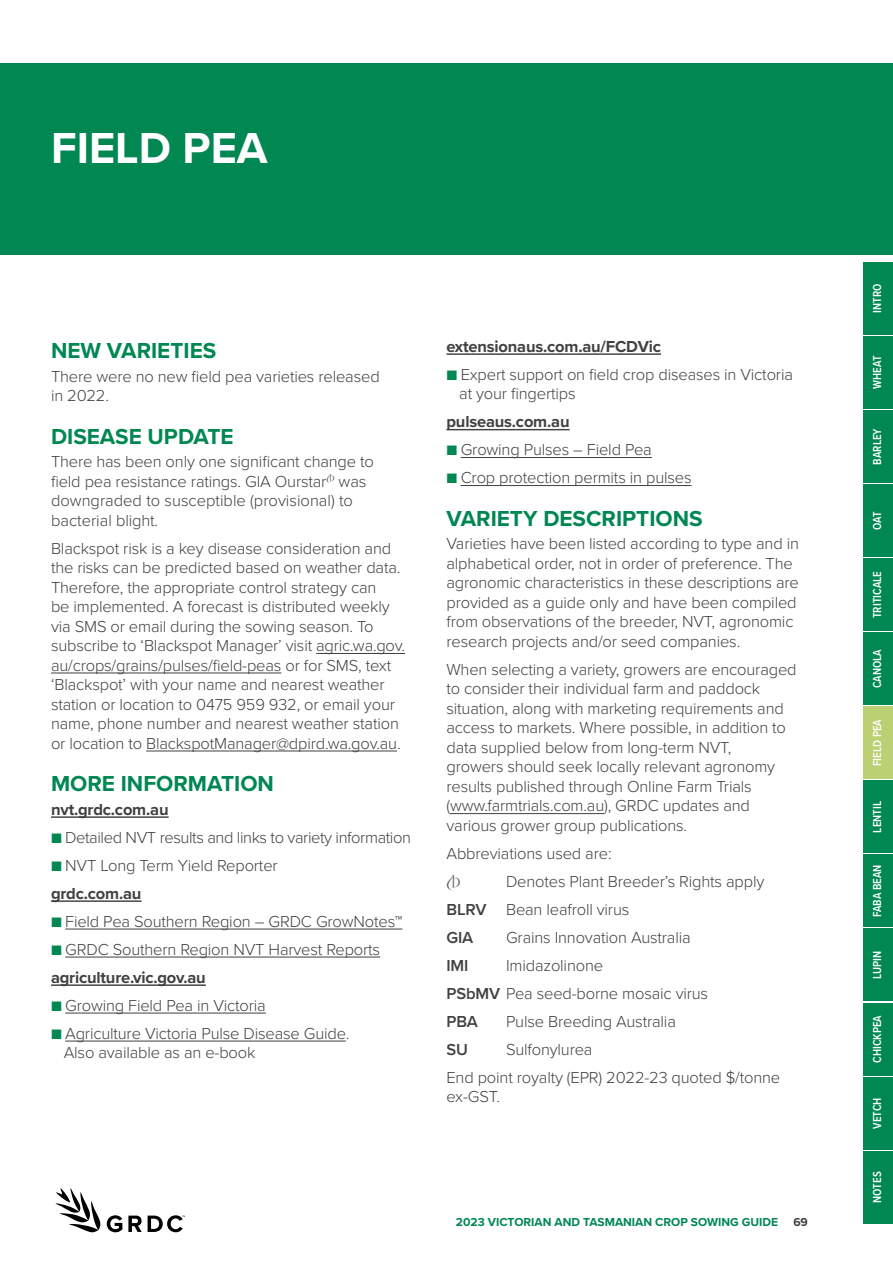
<style>
.page{position:relative;width:893px;height:1263px;background:#fff}
.page>*{position:absolute;margin:0;border:0;box-sizing:border-box;transform-origin:0 0}
.t1{font:700 45px "Proxima Nova";color:#fff}
.t2{font:700 22.5px "Proxima Nova";color:#008752}
.t3{font:300 16.5px/19.5px "Proxima Nova";letter-spacing:-.01em;color:#414042}
.t4{font:700 16.5px "Proxima Nova";letter-spacing:-.01em;color:#414042}
.t5{font:600 16.5px "Proxima Nova";color:#414042}
.t6{font:16.5px "PB Rsfont";color:#58595b}
.t7{font:600 12px "Proxima Nova Cond";color:#fff}
.t8{font:700 12px "Proxima Nova";color:#008752}
.t9{font:700 12px "Proxima Nova";color:#414042}
.s1{font-weight:700;color:#008752}
.s2{font-weight:700}
.s3{font-weight:600}
</style>
<div class="page">
<svg style="left:55px;top:1188px;width:46px;height:44px"></svg>
<svg style="left:107px;top:1215px;width:15px;height:17px"></svg>
<svg style="left:128px;top:1215px;width:14px;height:17px"></svg>
<svg style="left:148px;top:1215px;width:37px;height:17px"></svg>
<div style="left:863px;top:262px;width:30px;height:72px;background:#008752"></div>
<div style="left:863px;top:336px;width:30px;height:73px;background:#008752"></div>
<div style="left:863px;top:410px;width:30px;height:73px;background:#008752"></div>
<div style="left:863px;top:484px;width:30px;height:73px;background:#008752"></div>
<div style="left:863px;top:558px;width:30px;height:73px;background:#008752"></div>
<div style="left:863px;top:632px;width:30px;height:73px;background:#008752"></div>
<div style="left:863px;top:707px;width:30px;height:72px;background:#bbcf73"></div>
<div style="left:863px;top:781px;width:30px;height:72px;background:#008752"></div>
<div style="left:863px;top:855px;width:30px;height:72px;background:#008752"></div>
<div style="left:863px;top:929px;width:30px;height:72px;background:#008752"></div>
<div style="left:863px;top:1003px;width:30px;height:72px;background:#008752"></div>
<div style="left:863px;top:1077px;width:30px;height:72px;background:#008752"></div>
<div style="left:863px;top:1151px;width:30px;height:72px;background:#008752"></div>
<div style="left:0;top:64px;width:893px;height:191px;background:#008752"></div>
<hr style="left:316px;top:653px;width:89px;height:1px;background:#414042">
<hr style="left:51px;top:673px;width:230px;height:1px;background:#414042">
<hr style="left:146px;top:751px;width:251px;height:1px;background:#414042">
<hr style="left:51px;top:816px;width:118px;height:2px;background:#414042">
<hr style="left:51px;top:900px;width:91px;height:2px;background:#414042">
<hr style="left:65px;top:929px;width:337px;height:1px;background:#414042">
<hr style="left:65px;top:957px;width:315px;height:1px;background:#414042">
<hr style="left:51px;top:984px;width:155px;height:2px;background:#414042">
<hr style="left:65px;top:1013px;width:201px;height:1px;background:#414042">
<hr style="left:65px;top:1041px;width:281px;height:1px;background:#414042">
<hr style="left:446px;top:353px;width:215px;height:2px;background:#414042">
<hr style="left:446px;top:429px;width:124px;height:1px;background:#414042">
<hr style="left:461px;top:457px;width:191px;height:1px;background:#414042">
<hr style="left:461px;top:485px;width:231px;height:1px;background:#414042">
<hr style="left:450px;top:813px;width:154px;height:1px;background:#414042">
<h1 class="t1" style="left:51px;top:115px;width:218px">FIELD PEA</h1>
<h2 class="t2" style="left:51px;top:334px;width:167px">NEW VARIETIES</h2>
<p class="t3" style="left:51px;top:366px;width:330px">There were no new field pea varieties released in 2022.</p>
<h2 class="t2" style="left:51px;top:419px;width:184px">DISEASE UPDATE</h2>
<p class="t3" style="left:51px;top:451px;width:324px">There has been only one significant change to field pea resistance ratings. GIA Ourstar<sup>A</sup> was downgraded to susceptible (provisional) to bacterial blight.</p>
<p class="t3" style="left:51px;top:538px;width:356px">Blackspot risk is a key disease consideration and the risks can be predicted based on weather data.<br>Therefore, the appropriate control strategy can<br>be implemented. A forecast is distributed weekly via SMS or email during the sowing season. To subscribe to ‘Blackspot Manager’ visit agric.wa.gov. au/crops/grains/pulses/field-peas or for SMS, text ‘Blackspot’ with your name and nearest weather station or location to 0475 959 932, or email your name, phone number and nearest weather station or location to BlackspotManager@dpird.wa.gov.au.</p>
<h2 class="t2" style="left:51px;top:767px;width:224px">MORE INFORMATION</h2>
<p class="t4" style="left:51px;top:797px;width:119px">nvt.grdc.com.au</p>
<p class="t3" style="left:51px;top:827px;width:361px"><span class="s1">■</span> Detailed NVT results and links to variety information</p>
<p class="t3" style="left:51px;top:850px;width:228px;line-height:28px"><span class="s1">■</span> NVT Long Term Yield Reporter <span class="s2">grdc.com.au</span></p>
<p class="t3" style="left:51px;top:911px;width:353px"><span class="s1">■</span> Field Pea Southern Region – GRDC GrowNotes™</p>
<p class="t3" style="left:51px;top:934px;width:331px;line-height:28px"><span class="s1">■</span> GRDC Southern Region NVT Harvest Reports <span class="s2">agriculture.vic.gov.au</span></p>
<p class="t3" style="left:51px;top:995px;width:216px"><span class="s1">■</span> Growing Field Pea in Victoria</p>
<p class="t3" style="left:64px;top:1023px;width:287px;text-indent:-13px"><span class="s1">■</span> Agriculture Victoria Pulse Disease Guide.<br>Also available as an e-book</p>
<p class="t4" style="left:446px;top:334px;width:216px">extensionaus.com.au/FCDVic</p>
<p class="t3" style="left:459px;top:364px;width:335px;text-indent:-13px"><span class="s1">■</span> Expert support on field crop diseases in Victoria at your fingertips</p>
<p class="t4" style="left:446px;top:409px;width:125px">pulseaus.com.au</p>
<p class="t3" style="left:446px;top:439px;width:207px"><span class="s1">■</span> Growing Pulses – Field Pea</p>
<p class="t3" style="left:446px;top:467px;width:247px"><span class="s1">■</span> Crop protection permits in pulses</p>
<h2 class="t2" style="left:446px;top:501px;width:258px">VARIETY DESCRIPTIONS</h2>
<p class="t3" style="left:446px;top:533px;width:354px">Varieties have been listed according to type and in alphabetical order, not in order of preference. The agronomic characteristics in these descriptions are provided as a guide only and have been compiled from observations of the breeder, NVT, agronomic research projects and/or seed companies.</p>
<p class="t3" style="left:446px;top:659px;width:352px">When selecting a variety, growers are encouraged to consider their individual farm and paddock situation, along with marketing requirements and access to markets. Where possible, in addition to data supplied below from long-term NVT,<br>growers should seek locally relevant agronomy results published through Online Farm Trials (www.farmtrials.com.au), GRDC updates and various grower group publications.</p>
<p class="t3" style="left:446px;top:843px;width:167px">Abbreviations used are:</p>
<p class="t6" style="left:446px;top:874px;width:16px">A</p>
<p class="t3" style="left:446px;top:866px;width:319px;line-height:28px;text-indent:60px">Denotes Plant Breeder’s Rights apply<br><span class="s3">BLRV</span> Bean leafroll virus<br><span class="s3">GIA</span></p>
<p class="t3" style="left:506px;top:927px;width:186px">Grains Innovation Australia</p>
<p class="t5" style="left:446px;top:953px;width:23px">IMI</p>
<p class="t3" style="left:446px;top:950px;width:263px;line-height:28px;text-indent:60px">Imidazolinone<br><span class="s3">PSbMV</span> Pea seed-borne mosaic virus<br><span class="s3">PBA</span></p>
<p class="t3" style="left:506px;top:1011px;width:171px">Pulse Breeding Australia</p>
<p class="t3" style="left:446px;top:1034px;width:335px;line-height:28px;text-indent:60px">Sulfonylurea<br>End point royalty (EPR) 2022-23 quoted $/tonne</p>
<p class="t3" style="left:446px;top:1086px;width:55px">ex-GST.</p>
<p class="t5" style="left:446px;top:1037px;width:23px">SU</p>
<p class="t8" style="left:456px;top:1213px;width:324px">2023 VICTORIAN AND TASMANIAN CROP SOWING GUIDE</p>
<p class="t9" style="left:793px;top:1213px;width:16px">69</p>
<p class="t7" style="left:868px;top:313px;width:31px;rotate:-90deg">INTRO</p>
<p class="t7" style="left:868px;top:389px;width:35px;rotate:-90deg">WHEAT</p>
<p class="t7" style="left:868px;top:465px;width:38px;rotate:-90deg">BARLEY</p>
<p class="t7" style="left:868px;top:530px;width:20px;rotate:-90deg">OAT</p>
<p class="t7" style="left:868px;top:618px;width:49px;rotate:-90deg">TRITICALE</p>
<p class="t7" style="left:868px;top:688px;width:41px;rotate:-90deg">CANOLA</p>
<p class="t7" style="left:868px;top:766px;width:49px;rotate:-90deg">FIELD PEA</p>
<p class="t7" style="left:868px;top:833px;width:33px;rotate:-90deg">LENTIL</p>
<p class="t7" style="left:868px;top:917px;width:54px;rotate:-90deg">FABA BEAN</p>
<p class="t7" style="left:868px;top:979px;width:30px;rotate:-90deg">LUPIN</p>
<p class="t7" style="left:868px;top:1063px;width:49px;rotate:-90deg">CHICKPEA</p>
<p class="t7" style="left:868px;top:1129px;width:33px;rotate:-90deg">VETCH</p>
<p class="t7" style="left:868px;top:1203px;width:33px;rotate:-90deg">NOTES</p>
</div>
